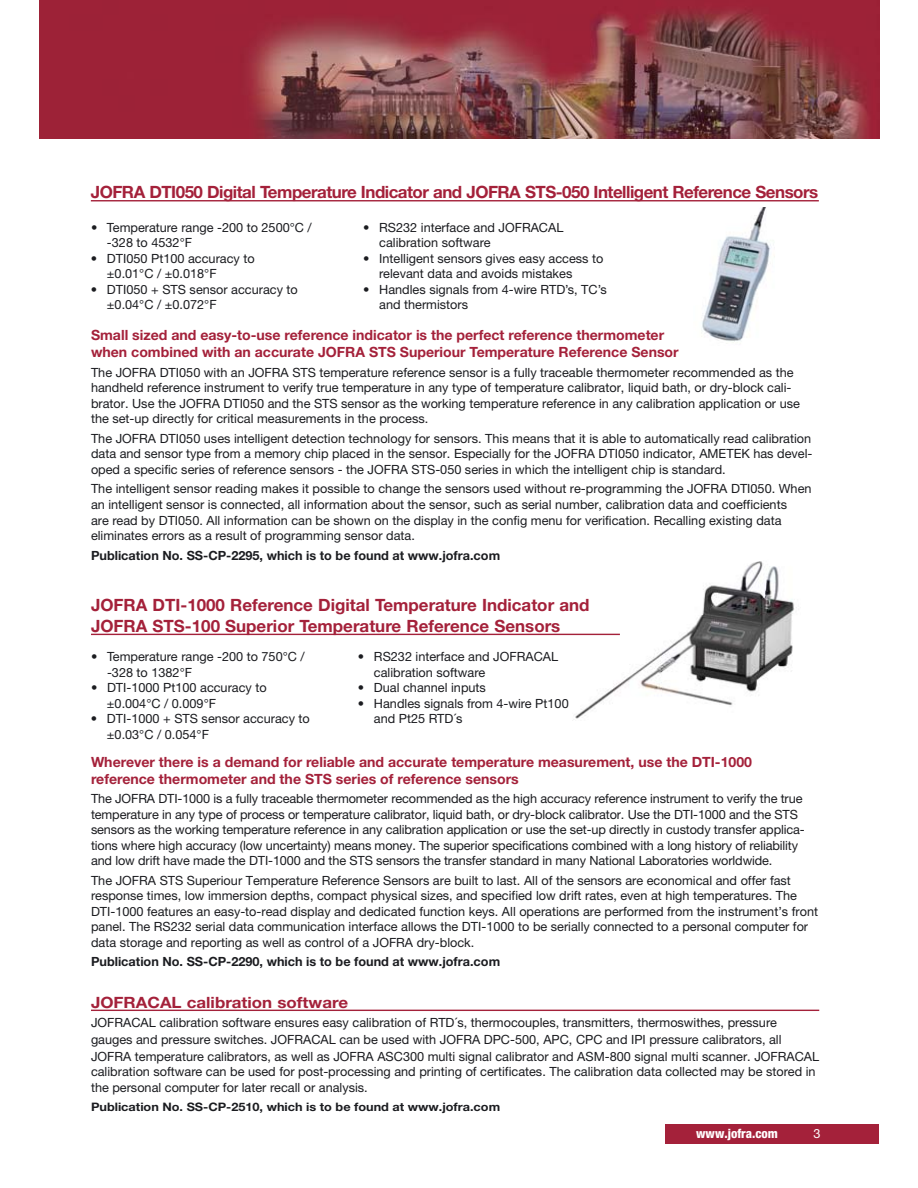
<style>
.page{position:relative;width:918px;height:1188px;background:#fff}
.page>*{position:absolute;margin:0;border:0;box-sizing:border-box;transform-origin:0 0}
.t1{font:700 16.95px/20.4px "Helvetica Neue";color:#a4213a}
.t2{font:700 16.95px "Helvetica Neue";letter-spacing:-.03em;color:#a4213a}
.t3{font:700 15.6px "Helvetica Neue";color:#a4213a;scale:1.09 1}
.t4{font:700 14.1px/17px "Helvetica Neue";color:#a4213a}
.t5{font:12.75px/15.5px "Helvetica Neue";color:#1b1c20}
.t6{font:700 12.75px "Helvetica Neue";color:#1b1c20}
.t7{font:800 condensed 12.75px "Helvetica Neue";color:#fff}
.t8{font:12.75px "Helvetica Neue";color:#fff}
.t9{font:700 11.7px "Helvetica Neue";color:#1b1c20;scale:1.09 1}
</style>
<div class="page">
<div style="left:666px;top:1124px;width:213px;height:20px;background:#a4213a"></div>
<img style="left:565px;top:561px;width:232px;height:158px">
<img style="left:39px;top:0;width:840px;height:138px">
<hr style="left:91px;top:634px;width:529px;height:1px;background:#a4213a">
<hr style="left:91px;top:1010px;width:728px;height:1px;background:#a4213a">
<hr style="left:91px;top:200px;width:728px;height:1px;background:#a4213a">
<img style="left:702px;top:207px;width:73px;height:135px">
<h1 class="t2" style="left:91px;top:186px;width:729px">JOFRA DTI050 Digital Temperature Indicator and JOFRA STS-050 Intelligent Reference Sensors</h1>
<p class="t5" style="left:379px;top:221px;width:186px;text-indent:-16px">• RS232 interface and JOFRACAL calibration software</p>
<p class="t5" style="left:379px;top:252px;width:226px;text-indent:-16px">• Intelligent sensors gives easy access to relevant data and avoids mistakes</p>
<p class="t5" style="left:379px;top:283px;width:229px;text-indent:-16px">• Handles signals from 4-wire RTD’s, TC’s and thermistors</p>
<p class="t4" style="left:91px;top:328px;width:589px">Small sized and easy-to-use reference indicator is the perfect reference thermometer when combined with an accurate JOFRA STS Superiour Temperature Reference Sensor</p>
<p class="t5" style="left:91px;top:366px;width:710px">The JOFRA DTI050 with an JOFRA STS temperature reference sensor is a fully traceable thermometer recommended as the handheld reference instrument to verify true temperature in any type of temperature calibrator, liquid bath, or dry-block cali&shy;brator. Use the JOFRA DTI050 and the STS sensor as the working temperature reference in any calibration application or use the set-up directly for critical measurements in the process.</p>
<p class="t5" style="left:91px;top:432px;width:723px;text-align:justify">The JOFRA DTI050 uses intelligent detection technology for sensors. This means that it is able to automatically read calibration data and sensor type from a memory chip placed in the sensor. Especially for the JOFRA DTI050 indicator, AMETEK has devel&shy;oped a specific series of reference sensors - the JOFRA STS-050 series in which the intelligent chip is standard.</p>
<p class="t5" style="left:91px;top:482px;width:722px">The intelligent sensor reading makes it possible to change the sensors used without re-programming the JOFRA DTI050. When an intelligent sensor is connected, all information about the sensor, such as serial number, calibration data and coefficients<br>are read by DTI050. All information can be shown on the display in the config menu for verification. Recalling existing data eliminates errors as a result of programming sensor data.</p>
<p class="t6" style="left:91px;top:550px;width:411px">Publication No. SS-CP-2295, which is to be found at www.jofra.com</p>
<p class="t5" style="left:107px;top:221px;width:206px;text-indent:-16px">• Temperature range -200 to 2500°C / -328 to 4532°F</p>
<p class="t5" style="left:107px;top:252px;width:149px;text-indent:-16px">• DTI050 Pt100 accuracy to ±0.01°C / ±0.018°F</p>
<p class="t5" style="left:107px;top:283px;width:192px;text-indent:-16px">• DTI050 + STS sensor accuracy to ±0.04°C / ±0.072°F</p>
<h1 class="t1" style="left:91px;top:597px;width:500px">JOFRA DTI-1000 Reference Digital Temperature Indicator and<br>JOFRA STS-100 Superior Temperature Reference Sensors</h1>
<p class="t5" style="left:107px;top:650px;width:199px;text-indent:-16px">• Temperature range -200 to 750°C / -328 to 1382°F</p>
<p class="t5" style="left:107px;top:681px;width:161px;text-indent:-16px">• DTI-1000 Pt100 accuracy to ±0.004°C / 0.009°F</p>
<p class="t5" style="left:107px;top:712px;width:204px;text-indent:-16px">• DTI-1000 + STS sensor accuracy to ±0.03°C / 0.054°F</p>
<p class="t5" style="left:374px;top:650px;width:186px;text-indent:-16px">• RS232 interface and JOFRACAL calibration software</p>
<p class="t5" style="left:358px;top:681px;width:129px">• Dual channel inputs</p>
<p class="t5" style="left:374px;top:697px;width:196px;text-indent:-16px">• Handles signals from 4-wire Pt100 and Pt25 RTD´s</p>
<p class="t4" style="left:91px;top:755px;width:663px">Wherever there is a demand for reliable and accurate temperature measurement, use the DTI-1000 reference thermometer and the STS series of reference sensors</p>
<p class="t5" style="left:91px;top:792px;width:715px">The JOFRA DTI-1000 is a fully traceable thermometer recommended as the high accuracy reference instrument to verify the true temperature in any type of process or temperature calibrator, liquid bath, or dry-block calibrator. Use the DTI-1000 and the STS sensors as the working temperature reference in any calibration application or use the set-up directly in custody transfer applica&shy;tions where high accuracy (low uncertainty) means money. The superior specifications combined with a long history of reliability and low drift have made the DTI-1000 and the STS sensors the transfer standard in many National Laboratories worldwide.</p>
<p class="t5" style="left:91px;top:874px;width:729px">The JOFRA STS Superiour Temperature Reference Sensors are built to last. All of the sensors are economical and offer fast response times, low immersion depths, compact physical sizes, and specified low drift rates, even at high temperatures. The DTI-1000 features an easy-to-read display and dedicated function keys. All operations are performed from the instrument’s front panel. The RS232 serial data communication interface allows the DTI-1000 to be serially connected to a personal computer for data storage and reporting as well as control of a JOFRA dry-block.</p>
<p class="t6" style="left:91px;top:957px;width:411px">Publication No. SS-CP-2290, which is to be found at www.jofra.com</p>
<p class="t3" style="left:91px;top:996px;width:237px">JOFRACAL calibration software</p>
<p class="t5" style="left:91px;top:1015px;width:730px;line-height:17px">JOFRACAL calibration software ensures easy calibration of RTD´s, thermocouples, transmitters, thermoswithes, pressure gauges and pressure switches. JOFRACAL can be used with JOFRA DPC-500, APC, CPC and IPI pressure calibrators, all<br>JOFRA temperature calibrators, as well as JOFRA ASC300 multi signal calibrator and ASM-800 signal multi scanner. JOFRACAL</p>
<p class="t5" style="left:91px;top:1065px;width:726px">calibration software can be used for post-processing and printing of certificates. The calibration data collected may be stored in the personal computer for later recall or analysis.</p>
<p class="t9" style="left:91px;top:1103px;width:377px">Publication No. SS-CP-2510, which is to be found at www.jofra.com</p>
<p class="t7" style="left:696px;top:1129px;width:83px">www.jofra.com</p>
<p class="t8" style="left:813px;top:1129px;width:9px">3</p>
</div>
